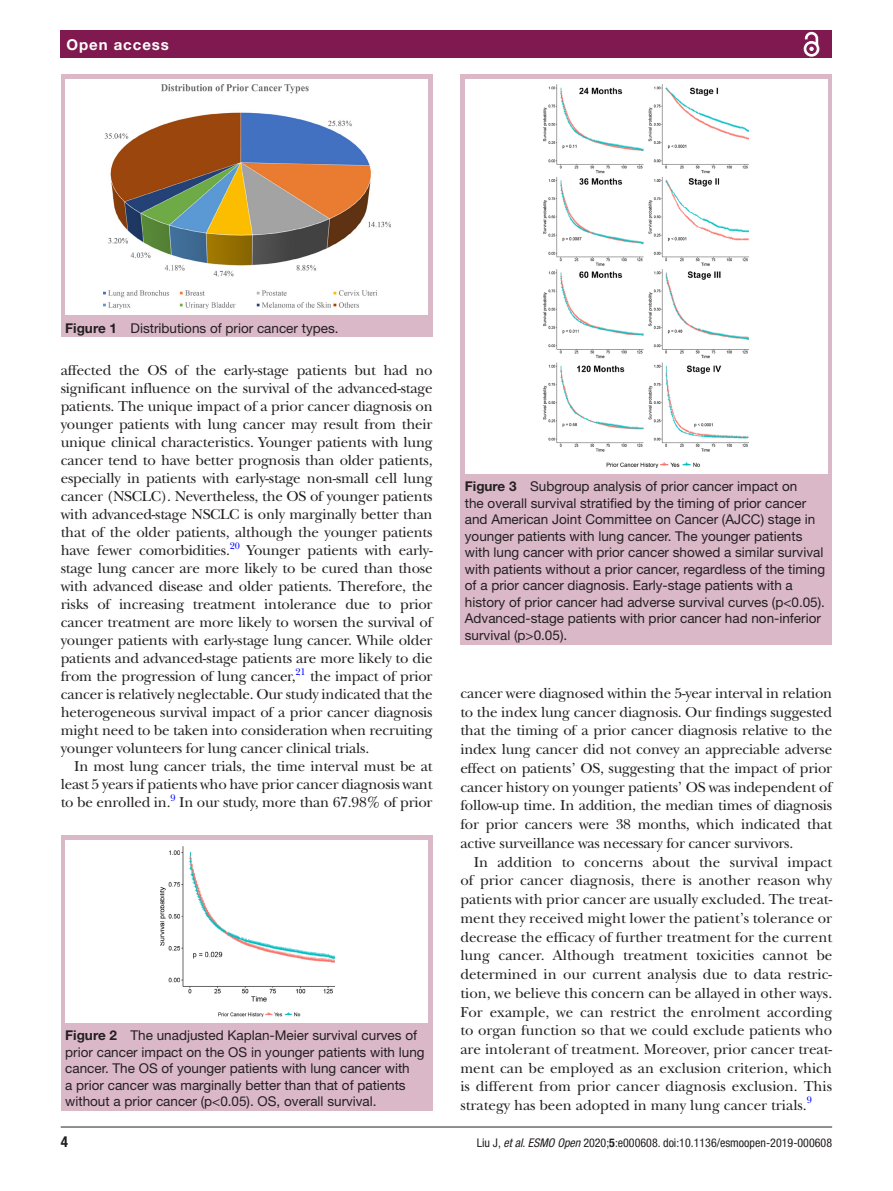
<style>
.page{position:relative;width:893px;height:1191px;background:#fff}
.page>*{position:absolute;margin:0;border:0;box-sizing:border-box;transform-origin:0 0}
.t1{font:15px/18px "New Baskerville";letter-spacing:-.015em;color:#231f20;text-align:justify}
.t2{font:700 15px "Helvetica Neue LT Std";letter-spacing:.065em;color:#fff}
.t3{font:700 condensed 15px "Helvetica Neue LT Std";color:#231f20}
.t4{font:13.5px/16.5px "Helvetica Neue LT Std";color:#231f20}
.t5{font:condensed 12px "Helvetica Neue LT Std";color:#231f20}
.t6{font:9.9px "New Baskerville";color:#00f}
.s1{font-weight:700}
.s2{font-style:italic}
</style>
<div class="page">
<div style="left:61px;top:31px;width:771px;height:27px;background:#80194f"></div>
<hr style="left:61px;top:1126px;width:771px;height:1px;background:#231f20">
<svg style="left:803px;top:31px;width:17px;height:26px"></svg>
<div style="left:61px;top:74px;width:372px;height:263px;background:#dab8c8"></div>
<div style="left:65px;top:79px;width:363px;height:235px;background:#fff"></div>
<img style="left:104px;top:85px;width:287px;height:223px">
<div style="left:61px;top:835px;width:372px;height:275px;background:#dab8c8"></div>
<div style="left:65px;top:840px;width:363px;height:182px;background:#fff"></div>
<img style="left:160px;top:846px;width:174px;height:170px">
<div style="left:460px;top:74px;width:372px;height:570px;background:#dab8c8"></div>
<div style="left:465px;top:79px;width:363px;height:394px;background:#fff"></div>
<img style="left:544px;top:85px;width:205px;height:382px">
<p class="t2" style="left:66px;top:35px;width:104px">Open access</p>
<p class="t4" style="left:65px;top:319px;width:275px"><span class="s1">Figure 1</span> Distributions of prior cancer types.</p>
<p class="t1" style="left:61px;top:361px;width:373px">affected the OS of the early-stage patients but had no significant influence on the survival of the advanced-stage patients. The unique impact of a prior cancer diagnosis on younger patients with lung cancer may result from their unique clinical characteristics. Younger patients with lung cancer tend to have better prognosis than older patients, especially in patients with early-stage non-small cell lung cancer (NSCLC). Nevertheless, the OS of younger patients with advanced-stage NSCLC is only marginally better than that of the older patients, although the younger patients have fewer comorbidities.<sup>20</sup></p>
<p class="t1" style="left:61px;top:541px;width:373px;text-indent:186px">Younger patients with early&shy;stage lung cancer are more likely to be cured than those with advanced disease and older patients. Therefore, the risks of increasing treatment intolerance due to prior cancer treatment are more likely to worsen the survival of younger patients with early-stage lung cancer. While older patients and advanced-stage patients are more likely to die from the progression of lung cancer,</p>
<p class="t6" style="left:295px;top:665px;width:12px">21</p>
<p class="t1" style="left:61px;top:667px;width:373px;text-indent:249px">the impact of prior cancer is relatively neglectable. Our study indicated that the heterogeneous survival impact of a prior cancer diagnosis might need to be taken into consideration when recruiting younger volunteers for lung cancer clinical trials.</p>
<p class="t1" style="left:61px;top:757px;width:373px;text-indent:14px">In most lung cancer trials, the time interval must be at least 5 years if patients who have prior cancer diagnosis want to be enrolled in.<sup>9</sup> In our study, more than 67.98% of prior</p>
<p class="t4" style="left:65px;top:1027px;width:361px"><span class="s1">Figure 2</span> The unadjusted Kaplan-Meier survival curves of prior cancer impact on the OS in younger patients with lung cancer. The OS of younger patients with lung cancer with<br>a prior cancer was marginally better than that of patients without a prior cancer (p&lt;0.05). OS, overall survival.</p>
<p class="t4" style="left:465px;top:478px;width:362px"><span class="s1">Figure 3</span> Subgroup analysis of prior cancer impact on<br>the overall survival stratified by the timing of prior cancer and American Joint Committee on Cancer (AJCC) stage in younger patients with lung cancer. The younger patients with lung cancer with prior cancer showed a similar survival with patients without a prior cancer, regardless of the timing of a prior cancer diagnosis. Early-stage patients with a history of prior cancer had adverse survival curves (p&lt;0.05).<br>Advanced-stage patients with prior cancer had non-inferior survival (p&gt;0.05).</p>
<p class="t1" style="left:460px;top:684px;width:373px;line-height:18.8px">cancer were diagnosed within the 5-year interval in relation to the index lung cancer diagnosis. Our findings suggested that the timing of a prior cancer diagnosis relative to the index lung cancer did not convey an appreciable adverse effect on patients’ OS, suggesting that the impact of prior cancer history on younger patients’ OS was independent of follow-up time. In addition, the median times of diagnosis for prior cancers were 38 months, which indicated that active surveillance was necessary for cancer survivors.</p>
<p class="t1" style="left:460px;top:852px;width:373px;line-height:18.8px;text-indent:13px">In addition to concerns about the survival impact of prior cancer diagnosis, there is another reason why patients with prior cancer are usually excluded. The treat&shy;ment they received might lower the patient’s tolerance or decrease the efficacy of further treatment for the current lung cancer. Although treatment toxicities cannot be determined in our current analysis due to data restric&shy;tion, we believe this concern can be allayed in other ways.<br>For example, we can restrict the enrolment according to organ function so that we could exclude patients who are intolerant of treatment. Moreover, prior cancer treat&shy;ment can be employed as an exclusion criterion, which is different from prior cancer diagnosis exclusion. This strategy has been adopted in many lung cancer trials.<sup>9</sup></p>
<p class="t3" style="left:61px;top:1132px;width:9px">4</p>
<p class="t5" style="left:477px;top:1135px;width:357px">Liu J, <span class="s2">et al</span>. <span class="s2">ESMO Open</span> 2020;<span class="s1">5</span>:e000608. doi:10.1136/esmoopen-2019-000608</p>
</div>
